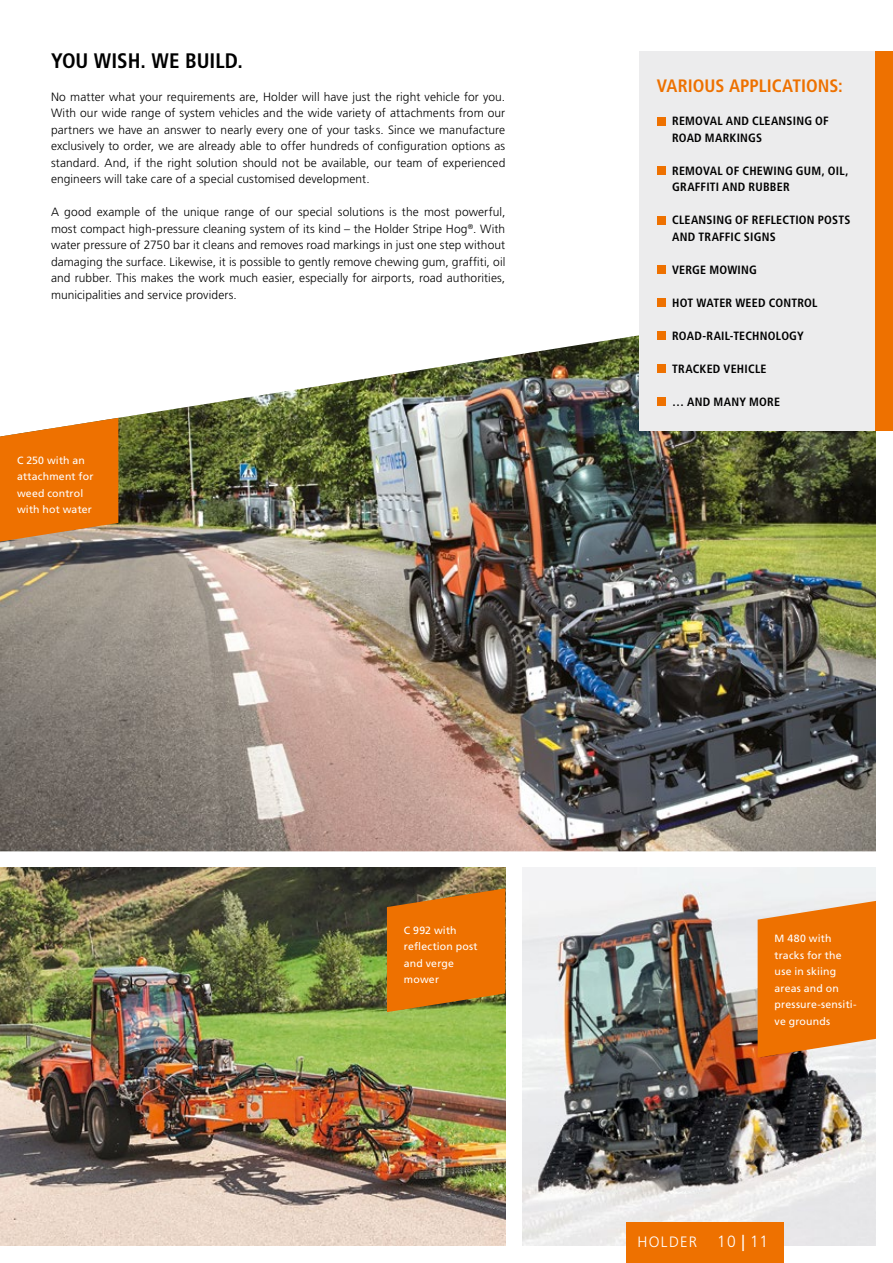
<style>
.page{position:relative;width:893px;height:1263px;background:#fff}
.page>*{position:absolute;margin:0;border:0;box-sizing:border-box;transform-origin:0 0}
.t1{font:700 condensed 21px "Frutiger LT Std";color:#000}
.t2{font:700 condensed 18px "Frutiger LT Std";color:#ee7100}
.t3{font:300 15px "Frutiger LT Std";letter-spacing:.09em;color:#fff}
.t4{font:300 12px/16.5px "Frutiger LT Std";letter-spacing:.005em;color:#000;text-align:justify}
.t5{font:700 condensed 12px/16.5px "Frutiger LT Std";letter-spacing:.02em;color:#000}
.t6{font:10.5px/16.5px "Frutiger LT Std";letter-spacing:.015em;color:#fff}
.s1{font-size:16.2px}
.s2{font-weight:400;font-size:16.2px}
</style>
<div class="page">
<img style="left:0;top:298px;width:876px;height:553px">
<img style="left:523px;top:868px;width:353px;height:378px">
<img style="left:0;top:868px;width:505px;height:378px">
<svg style="left:758px;top:901px;width:118px;height:156px;background:#ec7d19"></svg>
<svg style="left:387px;top:888px;width:118px;height:124px;background:#d97109"></svg>
<svg style="left:0;top:418px;width:118px;height:124px;background:#ea7f1e"></svg>
<div style="left:640px;top:51px;width:253px;height:380px;background:#ececed"></div>
<div style="left:876px;top:51px;width:17px;height:380px;background:#ee7100"></div>
<div style="left:657px;top:117px;width:8px;height:8px;background:#ee7100"></div>
<div style="left:657px;top:166px;width:8px;height:9px;background:#ee7100"></div>
<div style="left:657px;top:216px;width:8px;height:8px;background:#ee7100"></div>
<div style="left:657px;top:265px;width:8px;height:9px;background:#ee7100"></div>
<div style="left:657px;top:298px;width:8px;height:9px;background:#ee7100"></div>
<div style="left:657px;top:331px;width:8px;height:9px;background:#ee7100"></div>
<div style="left:657px;top:364px;width:8px;height:9px;background:#ee7100"></div>
<div style="left:657px;top:397px;width:8px;height:9px;background:#ee7100"></div>
<div style="left:627px;top:1223px;width:157px;height:40px;background:#ee7100"></div>
<h1 class="t1" style="left:51px;top:48px;width:193px">YOU WISH. WE BUILD.</h1>
<p class="t4" style="left:51px;top:88px;width:456px">No matter what your requirements are, Holder will have just the right vehicle for you.<br>With our wide range of system vehicles and the wide variety of attachments from our partners we have an answer to nearly every one of your tasks. Since we manufacture exclusively to order, we are already able to offer hundreds of configuration options as standard. And, if the right solution should not be available, our team of experienced engineers will take care of a special customised development.</p>
<p class="t4" style="left:51px;top:204px;width:456px">A good example of the unique range of our special solutions is the most powerful, most compact high-pressure cleaning system of its kind – the Holder Stripe Hog<sup>®</sup>. With water pressure of 2750 bar it cleans and removes road markings in just one step without damaging the surface. Likewise, it is possible to gently remove chewing gum, graffiti, oil and rubber. This makes the work much easier, especially for airports, road authorities, municipalities and service providers.</p>
<p class="t6" style="left:17px;top:452px;width:78px">C 250 with an attachment for weed control with hot water</p>
<h2 class="t2" style="left:657px;top:75px;width:187px">VARIOUS APPLICATIONS:</h2>
<p class="t5" style="left:672px;top:113px;width:158px">REMOVAL AND CLEANSING OF<br>ROAD MARKINGS</p>
<p class="t5" style="left:672px;top:162px;width:178px">REMOVAL OF CHEWING GUM, OIL,<br>GRAFFITI AND RUBBER</p>
<p class="t5" style="left:672px;top:212px;width:180px">CLEANSING OF REFLECTION POSTS<br>AND TRAFFIC SIGNS</p>
<p class="t5" style="left:672px;top:261px;width:86px">VERGE MOWING</p>
<p class="t5" style="left:672px;top:294px;width:147px">HOT WATER WEED CONTROL</p>
<p class="t5" style="left:672px;top:327px;width:133px">ROAD-RAIL-TECHNOLOGY</p>
<p class="t5" style="left:672px;top:360px;width:96px">TRACKED VEHICLE</p>
<p class="t5" style="left:672px;top:393px;width:109px">… AND MANY MORE</p>
<p class="t6" style="left:404px;top:922px;width:75px">C 992 with reflection post and verge mower</p>
<p class="t6" style="left:775px;top:930px;width:83px">M 480 with tracks for the use in skiing areas and on pressure-sensiti&shy;ve grounds</p>
<p class="t3" style="left:637px;top:1234px;width:132px">HOLDER <span class="s1">10</span> <span class="s2">|</span> <span class="s1">11</span></p>
</div>
